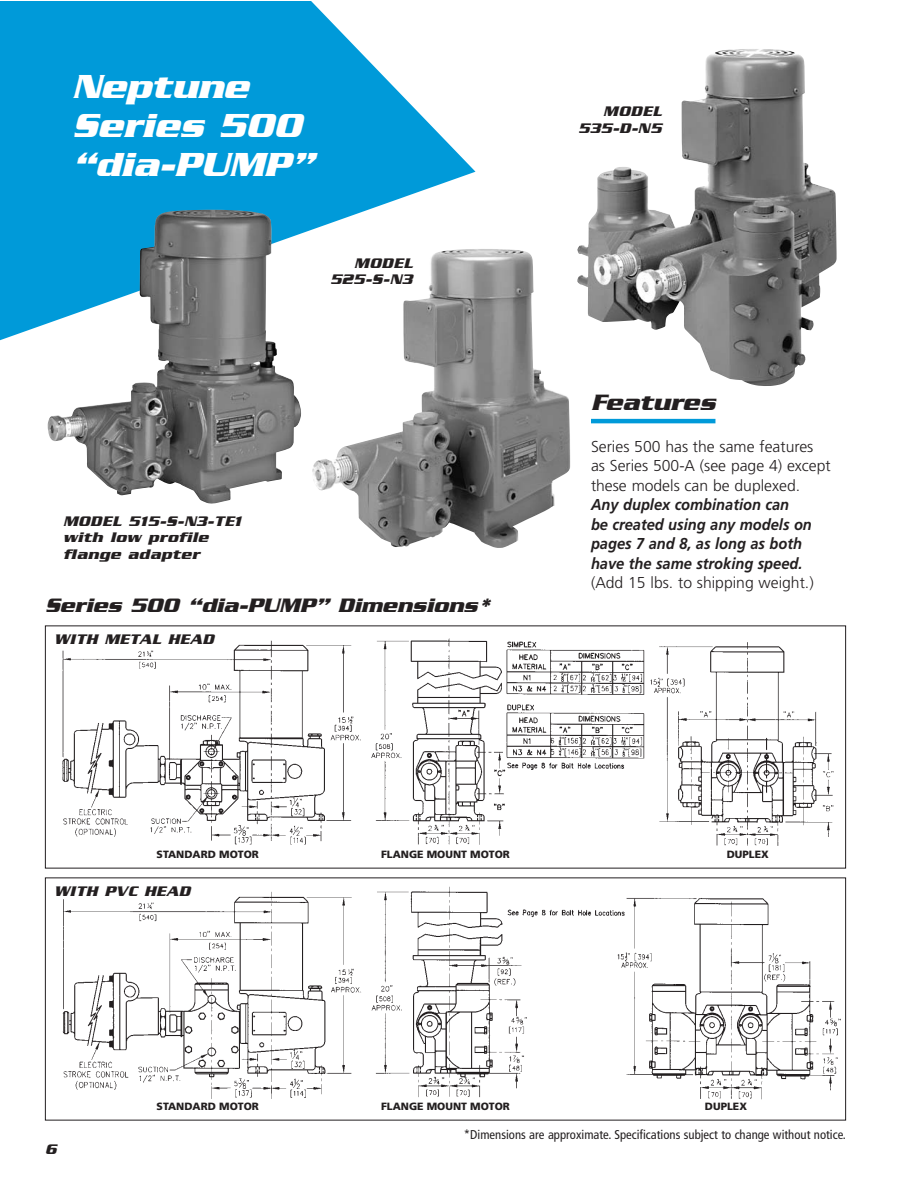
<style>
.page{position:relative;width:918px;height:1188px;background:#fff}
.page>*{position:absolute;margin:0;border:0;box-sizing:border-box;transform-origin:0 0}
.t1{font:italic 700 36px/39px "Serpentine";color:#fff}
.t2{font:italic 700 24px "Serpentine";color:#231f20}
.t3{font:italic 700 21px "Serpentine";color:#231f20}
.t4{font:300 15.75px/19.5px "Frutiger";color:#231f20}
.t5{font:italic 700 15.75px/19.5px "Frutiger";color:#231f20;scale:.93 1}
.t6{font:italic 700 15px/16.5px "Serpentine";letter-spacing:.03em;color:#231f20;text-align:right}
.t7{font:condensed 12.75px "Frutiger";color:#231f20}
.t8{font:900 10.5px "Frutiger";color:#231f20}
</style>
<div class="page">
<img style="left:62px;top:638px;width:772px;height:208px">
<img style="left:62px;top:886px;width:779px;height:214px">
<svg style="left:0;top:2px;width:476px;height:339px;fill:#009ad9"></svg>
<hr style="left:591px;top:419px;width:124px;height:4px;background:#009ad9">
<img style="left:312px;top:249px;width:258px;height:299px">
<img style="left:47px;top:209px;width:256px;height:295px">
<img style="left:577px;top:49px;width:260px;height:337px">
<h1 class="t1" style="left:72px;top:70px;width:243px">Neptune<br>Series 500 “dia-PUMP”</h1>
<p class="t6" style="left:330px;top:256px;width:84px">MODEL<br>525-S-N3</p>
<p class="t6" style="left:63px;top:514px;width:180px;text-align:left">MODEL 515-S-N3-TE1 with low profile flange adapter</p>
<h3 class="t3" style="left:45px;top:598px;width:448px">Series 500 “dia-PUMP” Dimensions*</h3>
<p class="t6" style="left:54px;top:632px;width:161px">WITH METAL HEAD</p>
<p class="t6" style="left:579px;top:104px;width:84px">MODEL<br>535-D-N5</p>
<h2 class="t2" style="left:591px;top:394px;width:126px">Features</h2>
<p class="t4" style="left:591px;top:438px;width:241px">Series 500 has the same features as Series 500-A (see page 4) except these models can be duplexed.</p>
<p class="t5" style="left:591px;top:496px;width:239px">Any duplex combination can<br>be created using any models on pages 7 and 8, as long as both have the same stroking speed.</p>
<p class="t4" style="left:591px;top:574px;width:224px">(Add 15 lbs. to shipping weight.)</p>
<p class="t8" style="left:157px;top:850px;width:104px">STANDARD MOTOR</p>
<p class="t8" style="left:381px;top:850px;width:130px">FLANGE MOUNT MOTOR</p>
<p class="t8" style="left:727px;top:850px;width:43px">DUPLEX</p>
<p class="t6" style="left:54px;top:884px;width:138px">WITH PVC HEAD</p>
<p class="t8" style="left:157px;top:1102px;width:104px">STANDARD MOTOR</p>
<p class="t8" style="left:381px;top:1102px;width:130px">FLANGE MOUNT MOTOR</p>
<p class="t8" style="left:705px;top:1102px;width:43px">DUPLEX</p>
<p class="t6" style="left:45px;top:1142px;width:13px">6</p>
<p class="t7" style="left:464px;top:1130px;width:384px">*Dimensions are approximate. Specifications subject to change without notice.</p>
</div>
